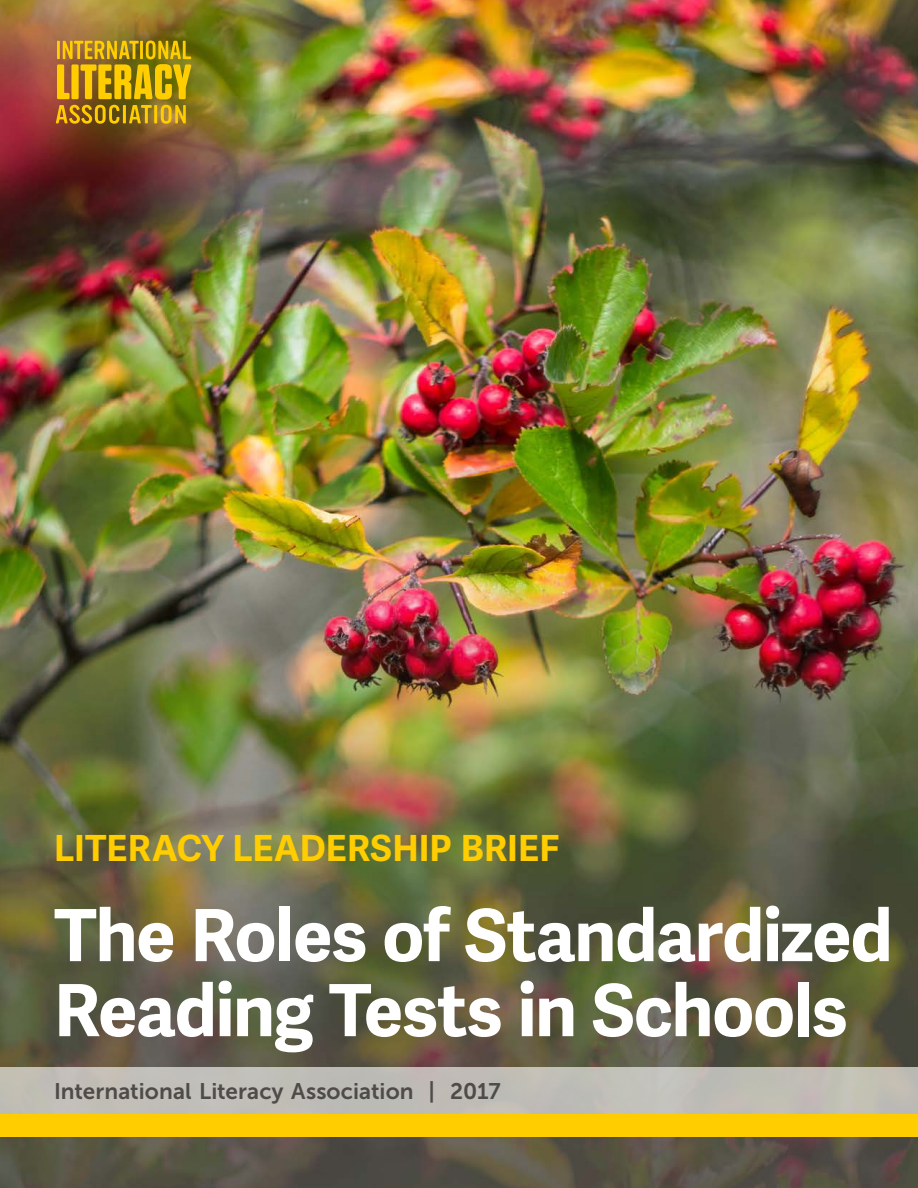
<style>
.page{position:relative;width:918px;height:1188px;background:#fff}
.page>*{position:absolute;margin:0;border:0;box-sizing:border-box;transform-origin:0 0}
.CT{font:700 72px/75px "Adelle Sans";letter-spacing:-.02em;color:#fff}
.ST{font:700 36px "Adelle Sans";letter-spacing:.005em;color:#ffcd00}
.CA{font:22.5px "Museo Sans 700";letter-spacing:.005em;color:#4e4b48}
</style>
<div class="page">
<img style="left:0;top:0;width:918px;height:1188px">
<svg style="left:129px;top:105px;width:23px;height:18px"></svg>
<hr style="left:154px;top:105px;width:3px;height:18px;background:#ffcd00">
<hr style="left:123px;top:105px;width:3px;height:18px;background:#ffcd00">
<svg style="left:57px;top:40px;width:135px;height:59px;background:#bf9a0e"></svg>
<svg style="left:161px;top:105px;width:25px;height:19px"></svg>
<svg style="left:56px;top:105px;width:63px;height:19px"></svg>
<div style="left:0;top:1067px;width:918px;height:47px;background:#c0beb6"></div>
<div style="left:0;top:1114px;width:918px;height:23px;background:#ffcd00"></div>
<p class="ST" style="left:54px;top:822px;width:507px">LITERACY LEADERSHIP BRIEF</p>
<p class="CT" style="left:54px;top:895px;width:840px">The Roles of Standardized<br>Reading Tests in Schools</p>
<p class="CA" style="left:54px;top:1078px;width:448px">International Literacy Association | 2017</p>
</div>
